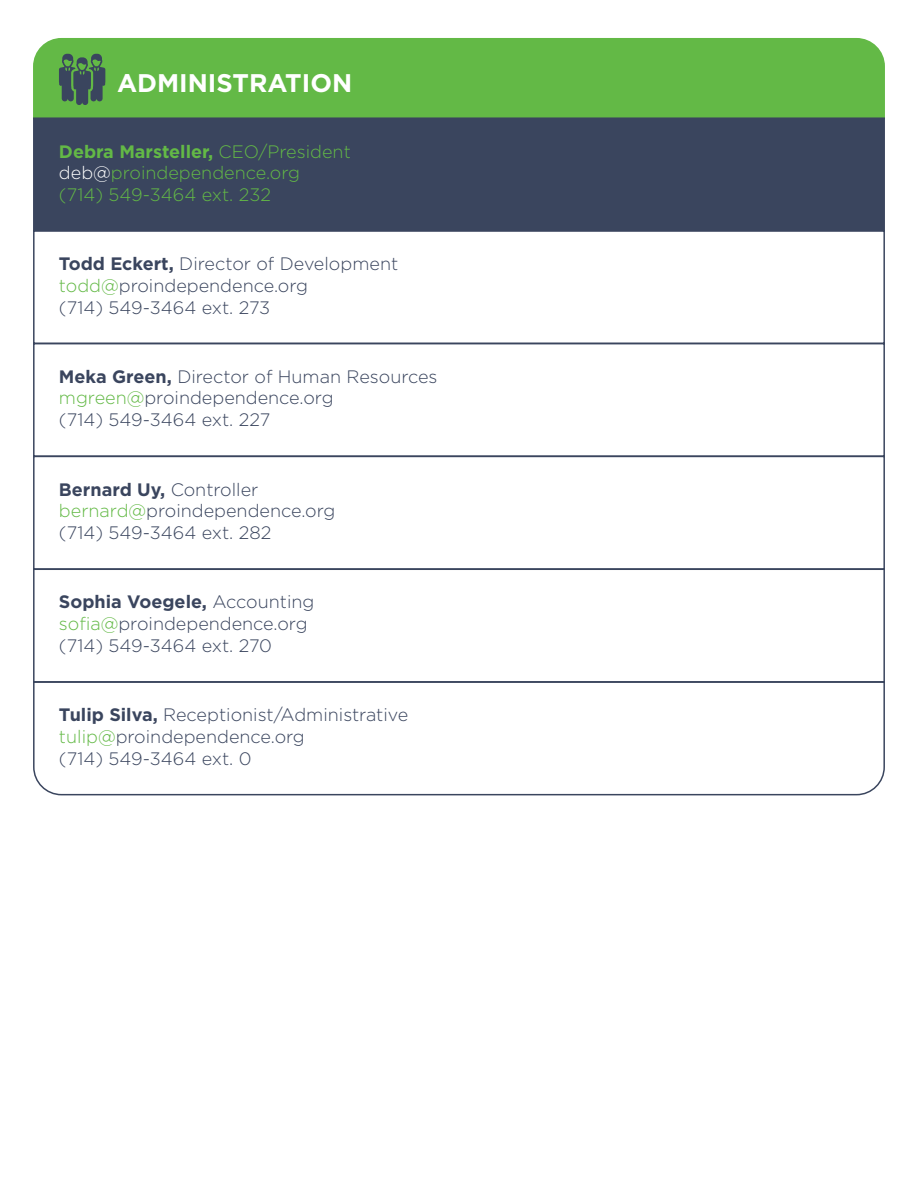
<style>
.page{position:relative;width:918px;height:1188px;background:#fff}
.page>*{position:absolute;margin:0;border:0;box-sizing:border-box;transform-origin:0 0}
.t1{font:700 25.5px "Gotham";color:#fff}
.t2{font:300 18px/21.6px "Gotham";color:#3a455e}
.t3{font:300 18px/21.6px "Gotham";color:#63b946}
.s1{font-weight:700}
.s2{color:#fff}
.s3{color:#63b946}
</style>
<div class="page">
<div style="left:33px;top:38px;width:852px;height:79px;background:#63b946"></div>
<div style="left:33px;top:117px;width:852px;height:115px;background:#3a455e;border:2px solid #3a455e"></div>
<div style="left:33px;top:230px;width:852px;height:114px;border:2px solid #3a455e"></div>
<div style="left:33px;top:343px;width:852px;height:114px;border:2px solid #3a455e"></div>
<div style="left:33px;top:456px;width:852px;height:114px;border:2px solid #3a455e"></div>
<div style="left:33px;top:569px;width:852px;height:114px;border:2px solid #3a455e"></div>
<svg style="left:33px;top:681px;width:852px;height:115px"></svg>
<svg style="left:59px;top:54px;width:46px;height:51px;background:#476c55"></svg>
<h1 class="t1" style="left:117px;top:66px;width:237px">ADMINISTRATION</h1>
<p class="t3" style="left:59px;top:140px;width:293px"><span class="s1">Debra Marsteller,</span> CEO/President <span class="s2">deb@</span>proindependence.org<br>(714) 549-3464 ext. 232</p>
<p class="t2" style="left:59px;top:253px;width:341px"><span class="s1">Todd Eckert,</span> Director of Development <span class="s3">todd@</span>proindependence.org<br>(714) 549-3464 ext. 273</p>
<p class="t2" style="left:59px;top:365px;width:380px"><span class="s1">Meka Green,</span> Director of Human Resources <span class="s3">mgreen@</span>proindependence.org<br>(714) 549-3464 ext. 227</p>
<p class="t2" style="left:59px;top:478px;width:278px"><span class="s1">Bernard Uy,</span> Controller <span class="s3">bernard@</span>proindependence.org (714) 549-3464 ext. 282</p>
<p class="t2" style="left:59px;top:591px;width:257px"><span class="s1">Sophia Voegele,</span> Accounting <span class="s3">sofia@</span>proindependence.org (714) 549-3464 ext. 270</p>
<p class="t2" style="left:59px;top:704px;width:351px"><span class="s1">Tulip Silva,</span> Receptionist/Administrative <span class="s3">tulip@</span>proindependence.org<br>(714) 549-3464 ext. 0</p>
</div>
